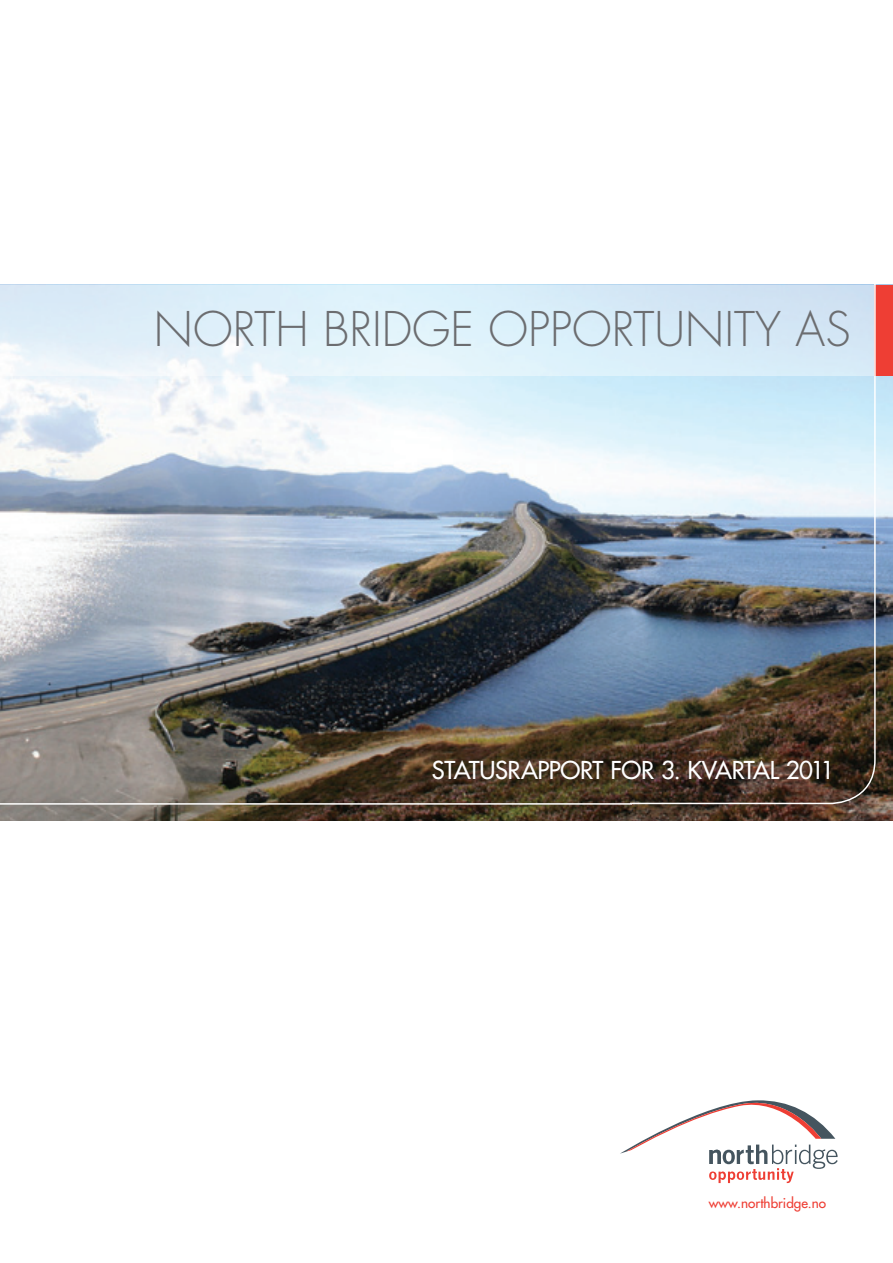
<style>
.page{position:relative;width:893px;height:1263px;background:#fff}
.page>*{position:absolute;margin:0;border:0;box-sizing:border-box;transform-origin:0 0}
.t1{font:300 46.5px "Futura";color:#6c6d70}
.t2{font:24px "Futura";letter-spacing:-.02em;color:#fff}
.t3{font:13.5px "Futura";color:#ee3e34}
</style>
<div class="page">
<img style="left:0;top:375px;width:893px;height:446px">
<div style="left:875px;top:285px;width:18px;height:90px;background:#ee3e34"></div>
<img style="left:0;top:284px;width:876px;height:521px">
<svg style="left:620px;top:1100px;width:218px;height:83px"></svg>
<h1 class="t1" style="left:154px;top:299px;width:698px">NORTH BRIDGE OPPORTUNITY AS</h1>
<p class="t2" style="left:432px;top:754px;width:404px">STATUSRAPPORT FOR 3. KVARTAL 2011</p>
<p class="t3" style="left:709px;top:1194px;width:119px">www.northbridge.no</p>
</div>
